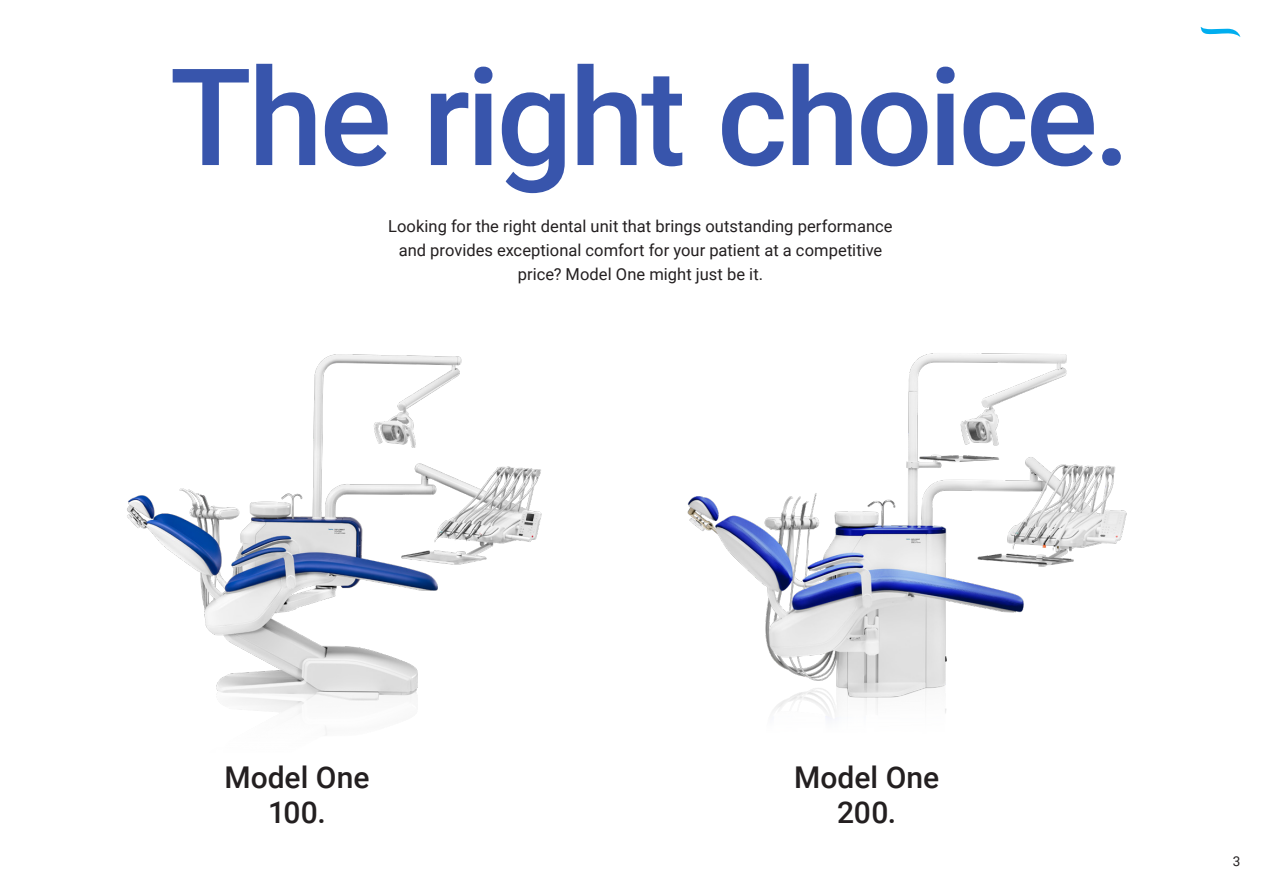
<style>
.page{position:relative;width:1263px;height:893px;background:#fff}
.page>*{position:absolute;margin:0;border:0;box-sizing:border-box;transform-origin:0 0}
.t1{font:500 135px "Roboto";letter-spacing:-.03em;color:#3855ac}
.t2{font:500 30px "Roboto";color:#231f20}
.Body{font:16.5px/24px "Roboto";letter-spacing:.005em;color:#231f20;text-align:center}
.t3{font:13.5px "Roboto";color:#231f20}
</style>
<div class="page">
<img style="left:127px;top:354px;width:415px;height:381px">
<img style="left:687px;top:353px;width:440px;height:366px">
<svg style="left:1200px;top:27px;width:40px;height:10px"></svg>
<h1 class="t1" style="left:170px;top:22px;width:963px">The right choice.</h1>
<p class="Body" style="left:388px;top:213px;width:506px">Looking for the right dental unit that brings outstanding performance and provides exceptional comfort for your patient at a competitive price? Model One might just be it.</p>
<h3 class="t2" style="left:224px;top:757px;width:146px">Model One</h3>
<h3 class="t2" style="left:268px;top:791px;width:59px">100.</h3>
<h3 class="t2" style="left:794px;top:757px;width:146px">Model One</h3>
<h3 class="t2" style="left:837px;top:791px;width:60px">200.</h3>
<p class="t3" style="left:1233px;top:852px;width:9px">3</p>
</div>
